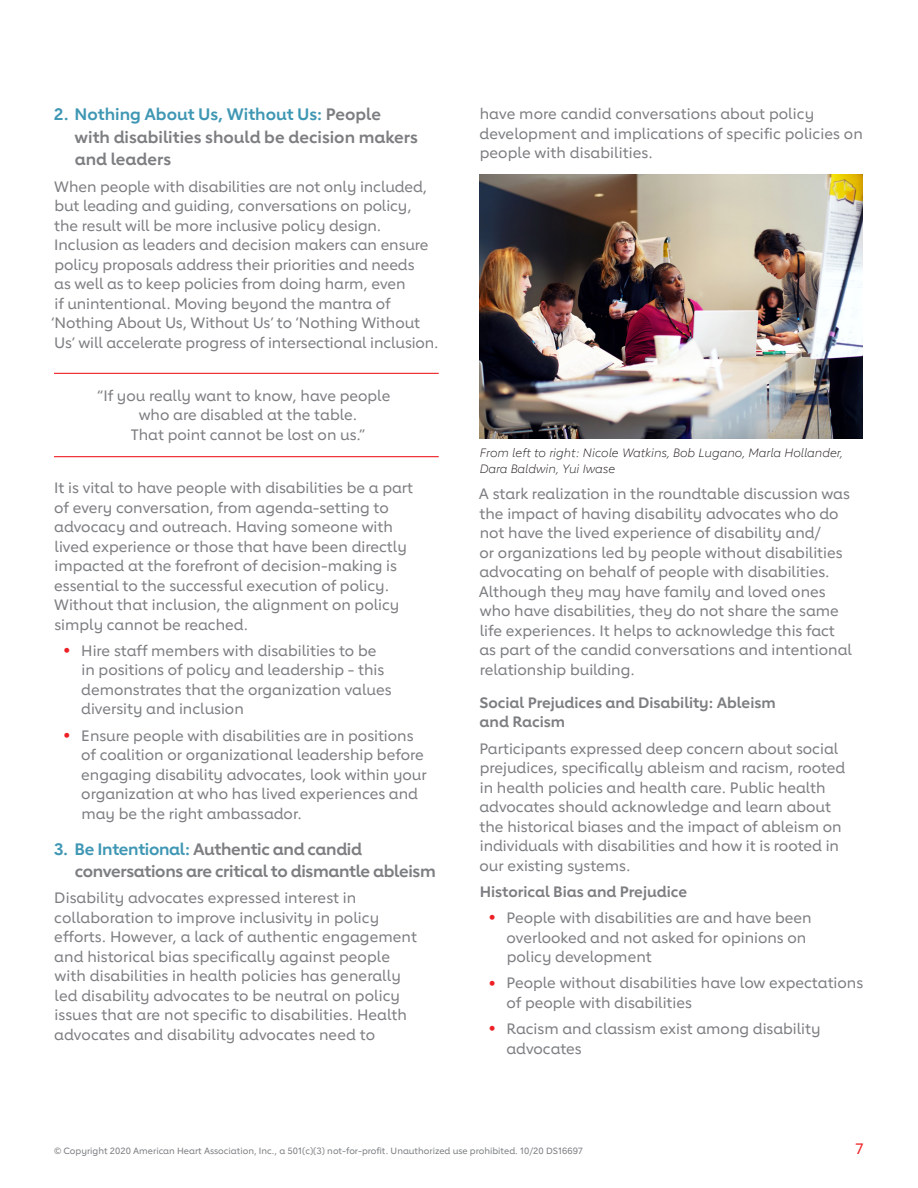
<style>
.page{position:relative;width:918px;height:1188px;background:#fff}
.page>*{position:absolute;margin:0;border:0;box-sizing:border-box;transform-origin:0 0}
.Deep_Dive_numbers{font:700 16.5px/22.5px "Lub Dub";color:#7c7e81}
.Deep_Dive_numbers-2{font:700 16.5px/22.5px "Lub Dub";letter-spacing:-.02em;color:#7c7e81}
.body_10_13{font:500 15px/19.5px "Lub Dub";color:#7c7e81}
.bullets{font:500 15px/19.5px "Lub Dub";color:#7c7e81}
.pull_quotes{font:500 15px/19.5px "Lub Dub";color:#7c7e81;text-align:center}
.subhead_sm_10_13{font:700 15px/19.5px "Lub Dub";color:#7c7e81}
.body_10_13-2{font:700 15px "Lub Dub";color:#7c7e81}
.t1{font:500 15px "Lub Dub";color:#ee2026}
.t2{font:italic 300 12px/16.5px "Lub Dub";color:#231f20}
.t3{font:500 9px "Lub Dub";color:#7c7e81}
.s1{color:#3f97b4}
.s2{font-size:21px;color:#ee2026}
</style>
<div class="page">
<hr style="left:54px;top:373px;width:385px;height:1px;background:#ee2026">
<hr style="left:54px;top:456px;width:385px;height:1px;background:#ee2026">
<img style="left:479px;top:174px;width:384px;height:264px">
<h3 class="Deep_Dive_numbers" style="left:75px;top:103px;width:345px;text-indent:-21px"><span class="s1">2. Nothing About Us, Without Us:</span> People with disabilities should be decision makers and leaders</h3>
<p class="body_10_13" style="left:51px;top:176px;width:389px">When people with disabilities are not only included, but leading and guiding, conversations on policy,<br>the result will be more inclusive policy design.<br>Inclusion as leaders and decision makers can ensure policy proposals address their priorities and needs<br>as well as to keep policies from doing harm, even<br>if unintentional. Moving beyond the mantra of ‘Nothing About Us, Without Us’ to ‘Nothing Without Us’ will accelerate progress of intersectional inclusion.</p>
<p class="pull_quotes" style="left:97px;top:386px;width:295px">“If you really want to know, have people who are disabled at the table.<br>That point cannot be lost on us.”</p>
<p class="body_10_13" style="left:54px;top:478px;width:360px">It is vital to have people with disabilities be a part of every conversation, from agenda-setting to advocacy and outreach. Having someone with lived experience or those that have been directly impacted at the forefront of decision-making is essential to the successful execution of policy.<br>Without that inclusion, the alignment on policy simply cannot be reached.</p>
<p class="bullets" style="left:81px;top:641px;width:312px;text-indent:-18px"><span class="s2">•</span> Hire staff members with disabilities to be in positions of policy and leadership - this demonstrates that the organization values diversity and inclusion</p>
<p class="bullets" style="left:81px;top:725px;width:347px;text-indent:-18px"><span class="s2">•</span> Ensure people with disabilities are in positions of coalition or organizational leadership before engaging disability advocates, look within your organization at who has lived experiences and may be the right ambassador.</p>
<h3 class="Deep_Dive_numbers-2" style="left:75px;top:837px;width:362px;text-indent:-21px"><span class="s1">3. Be Intentional:</span> Authentic and candid conversations are critical to dismantle ableism</h3>
<p class="body_10_13" style="left:54px;top:888px;width:364px">Disability advocates expressed interest in collaboration to improve inclusivity in policy efforts. However, a lack of authentic engagement and historical bias specifically against people with disabilities in health policies has generally led disability advocates to be neutral on policy issues that are not specific to disabilities. Health advocates and disability advocates need to</p>
<p class="body_10_13" style="left:480px;top:104px;width:385px">have more candid conversations about policy development and implications of specific policies on people with disabilities.</p>
<p class="t2" style="left:480px;top:444px;width:365px">From left to right: Nicole Watkins, Bob Lugano, Marla Hollander,<br>Dara Baldwin, Yui Iwase</p>
<p class="body_10_13" style="left:479px;top:484px;width:375px">A stark realization in the roundtable discussion was the impact of having disability advocates who do not have the lived experience of disability and/<br>or organizations led by people without disabilities advocating on behalf of people with disabilities.<br>Although they may have family and loved ones who have disabilities, they do not share the same life experiences. It helps to acknowledge this fact as part of the candid conversations and intentional relationship building.</p>
<p class="subhead_sm_10_13" style="left:480px;top:693px;width:298px">Social Prejudices and Disability: Ableism and Racism</p>
<p class="body_10_13" style="left:480px;top:739px;width:367px">Participants expressed deep concern about social prejudices, specifically ableism and racism, rooted in health policies and health care. Public health advocates should acknowledge and learn about the historical biases and the impact of ableism on individuals with disabilities and how it is rooted in our existing systems.</p>
<p class="body_10_13-2" style="left:480px;top:883px;width:209px">Historical Bias and Prejudice</p>
<p class="bullets" style="left:507px;top:908px;width:307px;text-indent:-18px"><span class="s2">•</span> People with disabilities are and have been overlooked and not asked for opinions on policy development</p>
<p class="bullets" style="left:507px;top:973px;width:358px;text-indent:-18px"><span class="s2">•</span> People without disabilities have low expectations of people with disabilities</p>
<p class="bullets" style="left:507px;top:1019px;width:316px;text-indent:-18px"><span class="s2">•</span> Racism and classism exist among disability advocates</p>
<p class="t3" style="left:54px;top:1146px;width:531px">© Copyright 2020 American Heart Association, Inc., a 501(c)(3) not-for-profit. Unauthorized use prohibited. 10/20 DS16697</p>
<p class="t1" style="left:855px;top:1140px;width:10px">7</p>
</div>
